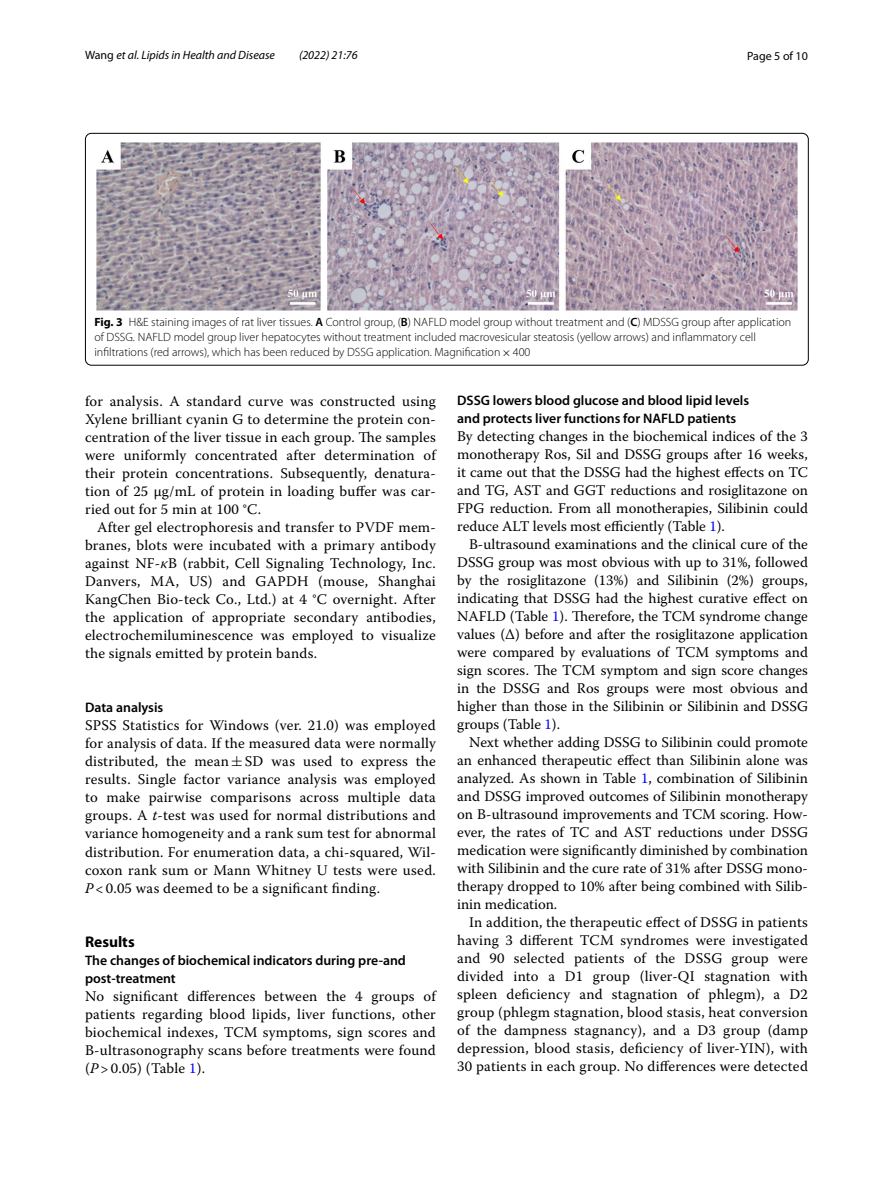
<style>
.page{position:relative;width:893px;height:1187px;background:#fff}
.page>*{position:absolute;margin:0;border:0;box-sizing:border-box;transform-origin:0 0}
.t1{font:700 15.45px "Myriad Pro";color:#000}
.t2{font:14.7px/18px "Warnock Pro";letter-spacing:.015em;color:#000;text-align:justify}
.t3{font:600 13.8px/18px "Myriad Pro";color:#000}
.t4{font:300 12px/15px "Myriad Pro";color:#000}
.t5{font:italic 12px "Myriad Pro";color:#000}
.t6{font:12px "Myriad Pro";color:#000}
.s1{font-style:normal}
.s2{font-weight:700}
.s3{font-weight:600}
.s4{font-family:"MTSY";font-weight:400}
.s5{font-style:italic}
.s6{font-family:"MTSY"}
.s7{color:#00f}
</style>
<div class="page">
<img style="left:97px;top:142px;width:700px;height:169px">
<div style="left:85px;top:133px;width:723px;height:232px;border:1px solid #000;border-radius:6px"></div>
<p class="t5" style="left:85px;top:48px;width:191px"><span class="s1">Wang</span> et al. Lipids in Health and Disease</p>
<p class="t5" style="left:299px;top:48px;width:60px">(2022) 21:76</p>
<p class="t6" style="left:747px;top:48px;width:62px">Page 5 of 10</p>
<p class="t4" style="left:94px;top:314px;width:698px"><span class="s2">Fig. 3</span> H&amp;E staining images of rat liver tissues. <span class="s3">A</span> Control group, (<span class="s3">B</span>) NAFLD model group without treatment and (<span class="s3">C</span>) MDSSG group after application of DSSG. NAFLD model group liver hepatocytes without treatment included macrovesicular steatosis (yellow arrows) and inflammatory cell infiltrations (red arrows), which has been reduced by DSSG application. Magnification<span class="s4">×</span>400</p>
<p class="t2" style="left:85px;top:391px;width:352px">for analysis. A standard curve was constructed using Xylene brilliant cyanin G to determine the protein con&shy;centration of the liver tissue in each group. The samples were uniformly concentrated after determination of their protein concentrations. Subsequently, denatura&shy;tion of 25 µg/mL of protein in loading buffer was car&shy;ried out for 5 min at 100 °C.</p>
<p class="t2" style="left:85px;top:517px;width:352px;text-indent:12px">After gel electrophoresis and transfer to PVDF mem&shy;branes, blots were incubated with a primary antibody against NF-<span class="s5">κ</span>B (rabbit, Cell Signaling Technology, Inc.<br>Danvers, MA, US) and GAPDH (mouse, Shanghai KangChen Bio-teck Co., Ltd.) at 4 °C overnight. After the application of appropriate secondary antibodies, electrochemiluminescence was employed to visualize the signals emitted by protein bands.</p>
<p class="t3" style="left:85px;top:698px;width:80px">Data analysis</p>
<p class="t2" style="left:85px;top:716px;width:352px">SPSS Statistics for Windows (ver. 21.0) was employed for analysis of data. If the measured data were normally distributed, the mean<span class="s6">±</span>SD was used to express the results. Single factor variance analysis was employed to make pairwise comparisons across multiple data groups. A <span class="s5">t</span>-test was used for normal distributions and variance homogeneity and a rank sum test for abnormal distribution. For enumeration data, a chi-squared, Wil&shy;coxon rank sum or Mann Whitney U tests were used.<br><span class="s5">P</span> &lt; 0.05 was deemed to be a significant finding.</p>
<p class="t1" style="left:85px;top:932px;width:51px">Results</p>
<p class="t3" style="left:85px;top:951px;width:322px">The changes of biochemical indicators during pre‑and post‑treatment</p>
<p class="t2" style="left:85px;top:987px;width:352px">No significant differences between the 4 groups of patients regarding blood lipids, liver functions, other biochemical indexes, TCM symptoms, sign scores and B-ultrasonography scans before treatments were found (<span class="s5">P</span> &gt; 0.05) (Table <span class="s7">1</span>).</p>
<p class="t3" style="left:457px;top:391px;width:294px">DSSG lowers blood glucose and blood lipid levels and protects liver functions for NAFLD patients</p>
<p class="t2" style="left:457px;top:427px;width:352px">By detecting changes in the biochemical indices of the 3 monotherapy Ros, Sil and DSSG groups after 16 weeks, it came out that the DSSG had the highest effects on TC and TG, AST and GGT reductions and rosiglitazone on FPG reduction. From all monotherapies, Silibinin could reduce ALT levels most efficiently (Table <span class="s7">1</span>).</p>
<p class="t2" style="left:457px;top:535px;width:352px;text-indent:12px">B-ultrasound examinations and the clinical cure of the DSSG group was most obvious with up to 31%, followed by the rosiglitazone (13%) and Silibinin (2%) groups, indicating that DSSG had the highest curative effect on NAFLD (Table <span class="s7">1</span>). Therefore, the TCM syndrome change values (Δ) before and after the rosiglitazone application were compared by evaluations of TCM symptoms and sign scores. The TCM symptom and sign score changes in the DSSG and Ros groups were most obvious and higher than those in the Silibinin or Silibinin and DSSG groups (Table <span class="s7">1</span>).</p>
<p class="t2" style="left:457px;top:733px;width:352px;text-indent:12px">Next whether adding DSSG to Silibinin could promote an enhanced therapeutic effect than Silibinin alone was analyzed. As shown in Table <span class="s7">1</span>, combination of Silibinin and DSSG improved outcomes of Silibinin monotherapy on B-ultrasound improvements and TCM scoring. How&shy;ever, the rates of TC and AST reductions under DSSG medication were significantly diminished by combination with Silibinin and the cure rate of 31% after DSSG mono&shy;therapy dropped to 10% after being combined with Silib&shy;inin medication.</p>
<p class="t2" style="left:457px;top:913px;width:352px;text-indent:12px">In addition, the therapeutic effect of DSSG in patients having 3 different TCM syndromes were investigated and 90 selected patients of the DSSG group were divided into a D1 group (liver-QI stagnation with spleen deficiency and stagnation of phlegm), a D2 group (phlegm stagnation, blood stasis, heat conversion of the dampness stagnancy), and a D3 group (damp depression, blood stasis, deficiency of liver-YIN), with 30 patients in each group. No differences were detected</p>
</div>
